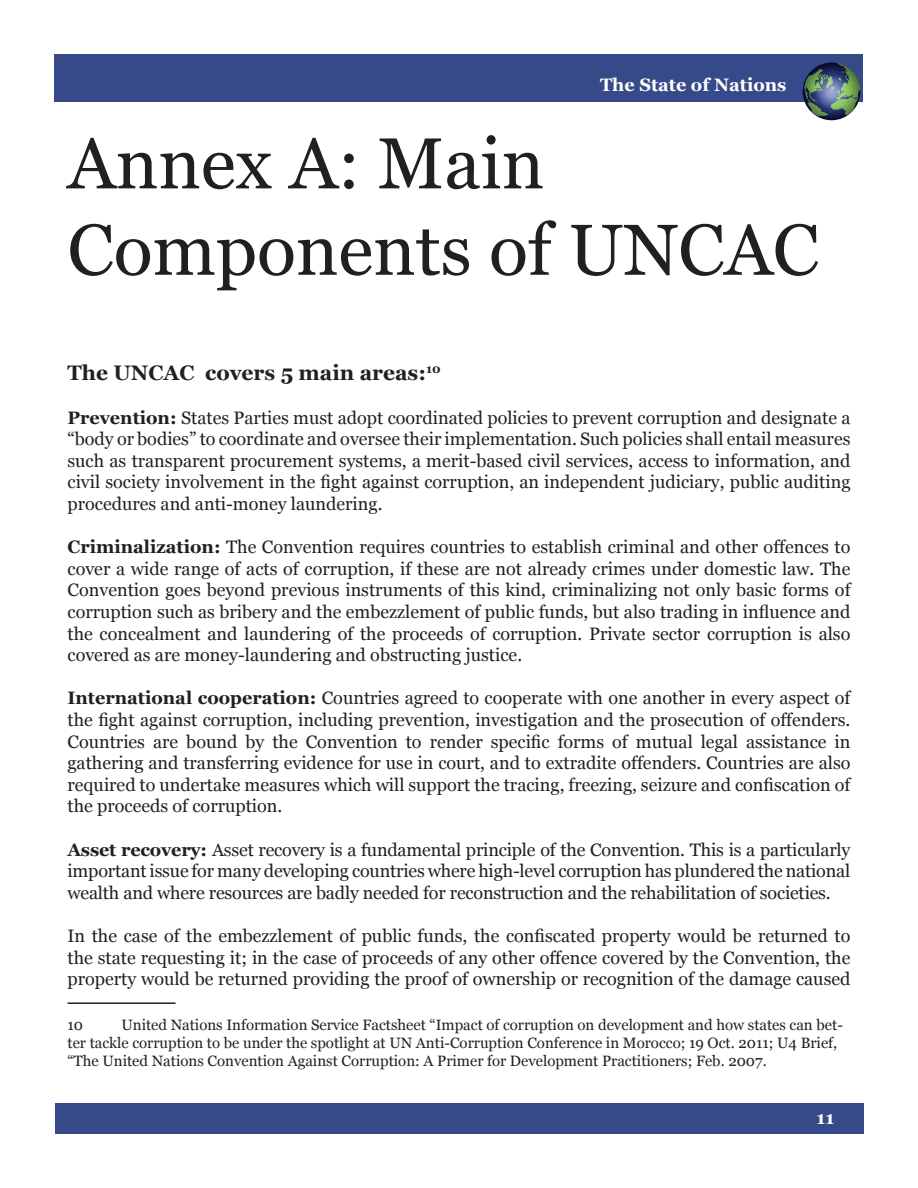
<style>
.page{position:relative;width:918px;height:1188px;background:#fff}
.page>*{position:absolute;margin:0;border:0;box-sizing:border-box;transform-origin:0 0}
.Heading_1{font:72px/86.4px "Georgia";color:#231f20}
.Heading_2{font:700 21px "Georgia";color:#231f20}
.Paragraph{font:18px/21.6px "Georgia";color:#231f20;text-align:justify}
.t1{font:700 18px "Georgia";color:#fff}
.Footnote{font:15px/18px "Georgia";color:#231f20}
.s1{font-weight:700}
</style>
<div class="page">
<div style="left:55px;top:54px;width:808px;height:48px;background:#364988"></div>
<svg style="left:804px;top:63px;width:56px;height:53px"></svg>
<svg style="left:803px;top:63px;width:57px;height:57px;background:#506b66"></svg>
<div style="left:56px;top:1104px;width:808px;height:30px;background:#364988"></div>
<hr style="left:68px;top:1002px;width:108px;height:2px;background:#231f20">
<p class="t1" style="left:600px;top:74px;width:188px">The State of Nations</p>
<p class="Heading_1" style="left:68px;top:122px;width:753px">Annex A: Main<br>Components of UNCAC</p>
<p class="Heading_2" style="left:68px;top:360px;width:375px">The UNCAC covers 5 main areas:<sup>10</sup></p>
<p class="Paragraph" style="left:68px;top:407px;width:784px"><span class="s1">Prevention:</span> States Parties must adopt coordinated policies to prevent corruption and designate a “body or bodies” to coordinate and oversee their implementation. Such policies shall entail measures such as transparent procurement systems, a merit-based civil services, access to information, and civil society involvement in the fight against corruption, an independent judiciary, public auditing procedures and anti-money laundering.</p>
<p class="Paragraph" style="left:68px;top:537px;width:785px"><span class="s1">Criminalization:</span> The Convention requires countries to establish criminal and other offences to cover a wide range of acts of corruption, if these are not already crimes under domestic law. The Convention goes beyond previous instruments of this kind, criminalizing not only basic forms of corruption such as bribery and the embezzlement of public funds, but also trading in influence and the concealment and laundering of the proceeds of corruption. Private sector corruption is also covered as are money-laundering and obstructing justice.</p>
<p class="Paragraph" style="left:68px;top:688px;width:785px"><span class="s1">International cooperation:</span> Countries agreed to cooperate with one another in every aspect of the fight against corruption, including prevention, investigation and the prosecution of offenders.<br>Countries are bound by the Convention to render specific forms of mutual legal assistance in gathering and transferring evidence for use in court, and to extradite offenders. Countries are also required to undertake measures which will support the tracing, freezing, seizure and confiscation of the proceeds of corruption.</p>
<p class="Paragraph" style="left:68px;top:839px;width:784px"><span class="s1">Asset recovery:</span> Asset recovery is a fundamental principle of the Convention. This is a particularly important issue for many developing countries where high-level corruption has plundered the national wealth and where resources are badly needed for reconstruction and the rehabilitation of societies.</p>
<p class="Paragraph" style="left:68px;top:925px;width:784px">In the case of the embezzlement of public funds, the confiscated property would be returned to the state requesting it; in the case of proceeds of any other offence covered by the Convention, the property would be returned providing the proof of ownership or recognition of the damage caused</p>
<p class="Footnote" style="left:68px;top:1016px;width:17px">10</p>
<p class="Footnote" style="left:68px;top:1016px;width:777px;text-indent:54px">United Nations Information Service Factsheet “Impact of corruption on development and how states can bet&shy;ter tackle corruption to be under the spotlight at UN Anti-Corruption Conference in Morocco; 19 Oct. 2011; U4 Brief, “The United Nations Convention Against Corruption: A Primer for Development Practitioners; Feb. 2007.</p>
<p class="t1" style="left:817px;top:1106px;width:19px">11</p>
</div>
